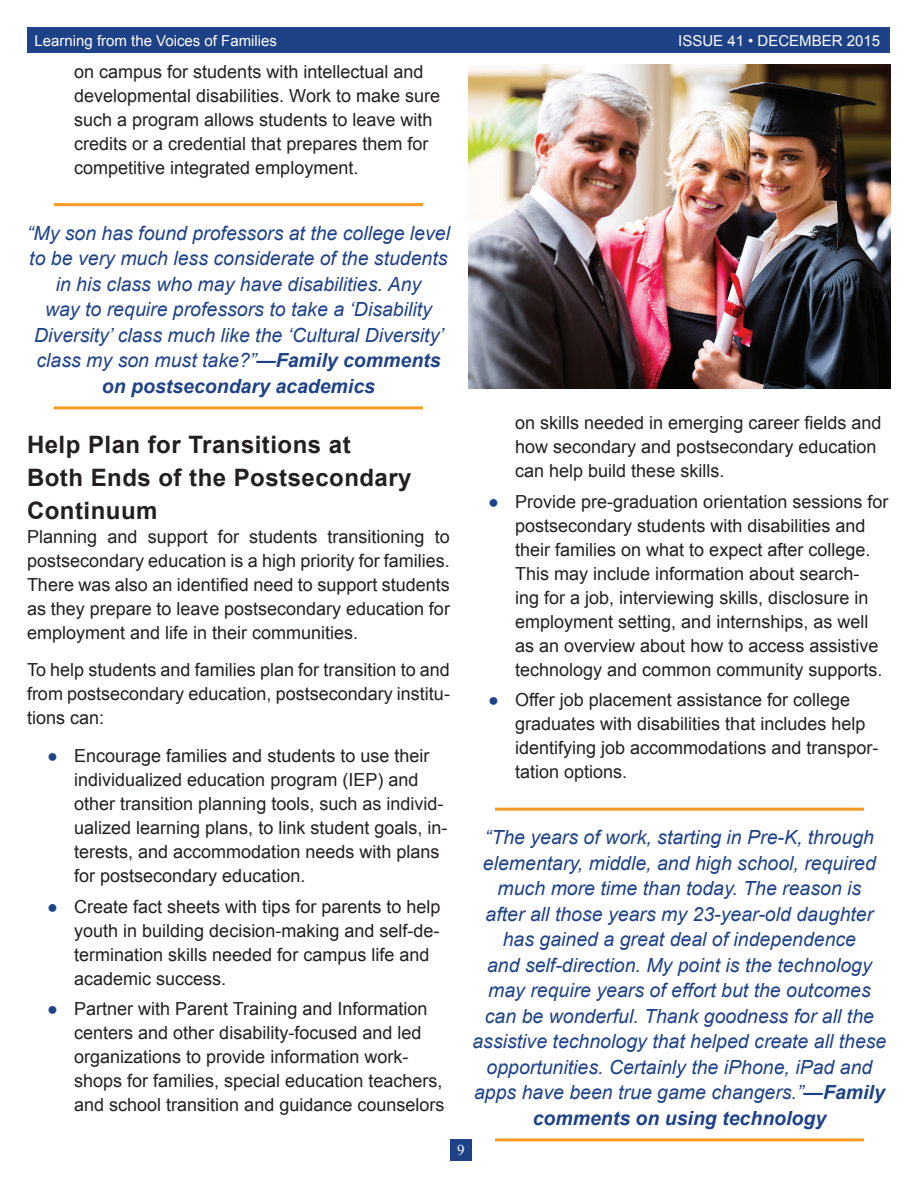
<style>
.page{position:relative;width:918px;height:1188px;background:#fff}
.page>*{position:absolute;margin:0;border:0;box-sizing:border-box;transform-origin:0 0}
.t1{font:700 24px/33px "Arial";letter-spacing:.02em;color:#231f20}
.t2{font:italic 19.5px/25.5px "Arial";color:#1e4288;text-align:center}
.t3{font:18px/24px "Arial";color:#231f20}
.t4{font:15px "Arial";color:#fff}
.t5{font:15px "Times New Roman";color:#fff}
.s1{font-weight:700}
.s2{color:#1e4288}
</style>
<div class="page">
<div style="left:450px;top:1139px;width:22px;height:22px;background:#1e4288"></div>
<div style="left:27px;top:27px;width:863px;height:25px;background:#1e4288"></div>
<hr style="left:54px;top:203px;width:369px;height:3px;background:#f89b24">
<hr style="left:54px;top:406px;width:369px;height:3px;background:#f89b24">
<hr style="left:495px;top:808px;width:369px;height:3px;background:#f89b24">
<hr style="left:495px;top:1138px;width:369px;height:3px;background:#f89b24">
<img style="left:468px;top:65px;width:423px;height:324px">
<p class="t4" style="left:35px;top:30px;width:244px">Learning from the Voices of Families</p>
<p class="t4" style="left:678px;top:30px;width:203px">ISSUE 41 • DECEMBER 2015</p>
<p class="t3" style="left:74px;top:59px;width:367px">on campus for students with intellectual and developmental disabilities. Work to make sure such a program allows students to leave with credits or a credential that prepares them for competitive integrated employment.</p>
<p class="t2" style="left:27px;top:221px;width:425px">“My son has found professors at the college level to be very much less considerate of the students in his class who may have disabilities. Any<br>way to require professors to take a ‘Disability Diversity’ class much like the ‘Cultural Diversity’ class my son must take?”<span class="s1">—Family comments on postsecondary academics</span></p>
<h2 class="t1" style="left:27px;top:428px;width:386px">Help Plan for Transitions at<br>Both Ends of the Postsecondary<br>Continuum</h2>
<p class="t3" style="left:27px;top:524px;width:424px">Planning and support for students transitioning to postsecondary education is a high priority for families.</p>
<p class="t3" style="left:27px;top:572px;width:424px">There was also an identified need to support students</p>
<p class="t3" style="left:27px;top:596px;width:424px">as they prepare to leave postsecondary education for employment and life in their communities.</p>
<p class="t3" style="left:27px;top:658px;width:424px;text-align:justify">To help students and families plan for transition to and from postsecondary education, postsecondary institu&shy;tions can:</p>
<p class="t3" style="left:74px;top:743px;width:375px;text-indent:-27px"><span class="s2">●</span> Encourage families and students to use their individualized education program (IEP) and other transition planning tools, such as individ&shy;ualized learning plans, to link student goals, in&shy;terests, and accommodation needs with plans for postsecondary education.</p>
<p class="t3" style="left:74px;top:894px;width:368px;text-indent:-27px"><span class="s2">●</span> Create fact sheets with tips for parents to help youth in building decision-making and self-de&shy;termination skills needed for campus life and academic success.</p>
<p class="t3" style="left:74px;top:997px;width:372px;text-indent:-27px"><span class="s2">●</span> Partner with Parent Training and Information centers and other disability-focused and led organizations to provide information work&shy;shops for families, special education teachers, and school transition and guidance counselors</p>
<p class="t5" style="left:457px;top:1140px;width:9px">9</p>
<p class="t3" style="left:515px;top:410px;width:368px">on skills needed in emerging career fields and</p>
<p class="t3" style="left:515px;top:434px;width:363px">how secondary and postsecondary education can help build these skills.</p>
<p class="t3" style="left:515px;top:489px;width:375px;text-indent:-27px"><span class="s2">●</span> Provide pre-graduation orientation sessions for postsecondary students with disabilities and their families on what to expect after college.<br>This may include information about search-<br>ing for a job, interviewing skills, disclosure in employment setting, and internships, as well as an overview about how to access assistive technology and common community supports.</p>
<p class="t3" style="left:515px;top:688px;width:365px;text-indent:-27px"><span class="s2">●</span> Offer job placement assistance for college graduates with disabilities that includes help identifying job accommodations and transpor&shy;tation options.</p>
<p class="t2" style="left:472px;top:825px;width:416px">“The years of work, starting in Pre-K, through elementary, middle, and high school, required much more time than today. The reason is<br>after all those years my 23-year-old daughter has gained a great deal of independence<br>and self-direction. My point is the technology may require years of effort but the outcomes can be wonderful. Thank goodness for all the assistive technology that helped create all these opportunities. Certainly the iPhone, iPad and apps have been true game changers.”<span class="s1">—Family comments on using technology</span></p>
</div>
